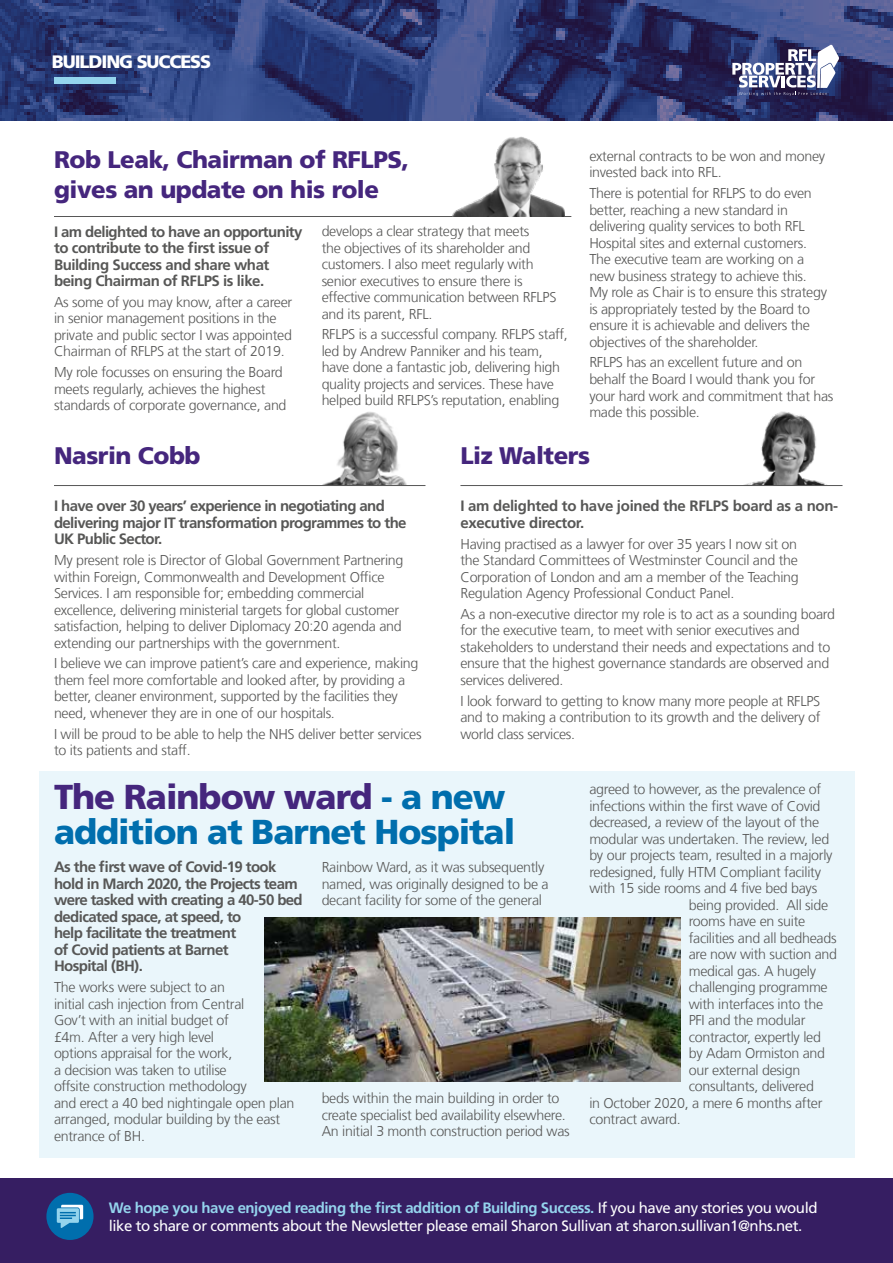
<style>
.page{position:relative;width:893px;height:1263px;background:#fff}
.page>*{position:absolute;margin:0;border:0;box-sizing:border-box;transform-origin:0 0}
.t1{font:900 34.65px/34px "Frutiger LT Com";letter-spacing:-.03em;color:#006ead}
.t2{font:900 24px/29.5px "Frutiger LT Com";letter-spacing:-.02em;color:#45267d}
.t3{font:900 18px "Frutiger LT Com";letter-spacing:-.06em;color:#fff}
.t4{font:700 15px/16.5px "Frutiger LT Com";letter-spacing:-.04em;color:#575756}
.t5{font:15px/18px "Frutiger LT Com";letter-spacing:-.03em;color:#fff}
.t6{font:700 15px/16.5px "Frutiger LT Com";letter-spacing:-.02em;color:#575756}
.t7{font:300 14.25px/16.5px "Frutiger LT Com";letter-spacing:-.02em;color:#575756}
.s1{color:#45267d}
.s2{font-weight:700;color:#94d4ed}
</style>
<div class="page">
<img style="left:744px;top:411px;width:83px;height:74px">
<img style="left:322px;top:412px;width:85px;height:73px">
<div style="left:40px;top:771px;width:815px;height:386px;background:#eaf6fb"></div>
<div style="left:0;top:1179px;width:893px;height:84px;background:#361e62"></div>
<img style="left:0;top:0;width:893px;height:120px">
<div style="left:54px;top:77px;width:62px;height:6px;background:#94d4ed"></div>
<svg style="left:732px;top:45px;width:107px;height:51px"></svg>
<hr style="left:54px;top:216px;width:517px;height:1px;background:#575757">
<hr style="left:54px;top:485px;width:371px;height:1px;background:#575757">
<hr style="left:460px;top:485px;width:382px;height:1px;background:#575757">
<img style="left:452px;top:136px;width:113px;height:80px">
<div style="left:46px;top:1193px;width:48px;height:47px;background:#006ead;border-radius:50%"></div>
<svg style="left:57px;top:1205px;width:26px;height:23px"></svg>
<img style="left:265px;top:917px;width:415px;height:164px">
<p class="t3" style="left:52px;top:50px;width:161px">BUILDING SUCCESS</p>
<h2 class="t2" style="left:54px;top:145px;width:357px">Rob Leak, Chairman of RFLPS, gives an update on his role</h2>
<p class="t4" style="left:54px;top:223px;width:250px">I am delighted to have an opportunity to contribute to the first issue of Building Success and share what being Chairman of RFLPS is like.</p>
<p class="t7" style="left:54px;top:294px;width:240px">As some of you may know, after a career in senior management positions in the private and public sector I was appointed Chairman of RFLPS at the start of 2019.</p>
<p class="t7" style="left:54px;top:364px;width:234px">My role focusses on ensuring the Board meets regularly, achieves the highest standards of corporate governance, and</p>
<p class="t7" style="left:322px;top:223px;width:236px">develops a clear strategy that meets<br>the objectives of its shareholder and customers. I also meet regularly with senior executives to ensure there is effective communication between RFLPS and its parent, RFL.</p>
<p class="t7" style="left:322px;top:326px;width:248px">RFLPS is a successful company. RFLPS staff, led by Andrew Panniker and his team, have done a fantastic job, delivering high quality projects and services. These have helped build RFLPS’s reputation, enabling</p>
<p class="t7" style="left:589px;top:148px;width:237px">external contracts to be won and money invested back into RFL.</p>
<p class="t7" style="left:589px;top:185px;width:239px">There is potential for RFLPS to do even better, reaching a new standard in delivering quality services to both RFL Hospital sites and external customers.<br>The executive team are working on a new business strategy to achieve this.<br>My role as Chair is to ensure this strategy is appropriately tested by the Board to ensure it is achievable and delivers the objectives of the shareholder.</p>
<p class="t7" style="left:589px;top:354px;width:246px">RFLPS has an excellent future and on behalf the Board I would thank you for your hard work and commitment that has made this possible.</p>
<h2 class="t2" style="left:54px;top:441px;width:148px">Nasrin Cobb</h2>
<h2 class="t2" style="left:460px;top:441px;width:131px">Liz Walters</h2>
<p class="t4" style="left:54px;top:498px;width:354px">I have over 30 years’ experience in negotiating and delivering major IT transformation programmes to the<br>UK Public Sector.</p>
<p class="t7" style="left:54px;top:552px;width:351px">My present role is Director of Global Government Partnering within Foreign, Commonwealth and Development Office Services. I am responsible for; embedding commercial excellence, delivering ministerial targets for global customer satisfaction, helping to deliver Diplomacy 20:20 agenda and extending our partnerships with the government.</p>
<p class="t7" style="left:54px;top:655px;width:366px">I believe we can improve patient’s care and experience, making them feel more comfortable and looked after, by providing a better, cleaner environment, supported by the facilities they need, whenever they are in one of our hospitals.</p>
<p class="t7" style="left:54px;top:725px;width:369px">I will be proud to be able to help the NHS deliver better services to its patients and staff.</p>
<p class="t6" style="left:460px;top:498px;width:379px">I am delighted to have joined the RFLPS board as a non&shy;executive director.</p>
<p class="t7" style="left:460px;top:535px;width:340px">Having practised as a lawyer for over 35 years I now sit on the Standard Committees of Westminster Council and the Corporation of London and am a member of the Teaching Regulation Agency Professional Conduct Panel.</p>
<p class="t7" style="left:460px;top:606px;width:376px">As a non-executive director my role is to act as a sounding board for the executive team, to meet with senior executives and stakeholders to understand their needs and expectations and to ensure that the highest governance standards are observed and services delivered.</p>
<p class="t7" style="left:460px;top:692px;width:362px;text-align:justify">I look forward to getting to know many more people at RFLPS and to making a contribution to its growth and the delivery of world class services.</p>
<h1 class="t1" style="left:54px;top:780px;width:463px"><span class="s1">The Rainbow ward</span> - a new addition at Barnet Hospital</h1>
<p class="t4" style="left:54px;top:859px;width:250px">As the first wave of Covid-19 took hold in March 2020, the Projects team were tasked with creating a 40-50 bed dedicated space, at speed, to<br>help facilitate the treatment<br>of Covid patients at Barnet<br>Hospital (BH).</p>
<p class="t7" style="left:54px;top:979px;width:242px">The works were subject to an<br>initial cash injection from Central<br>Gov’t with an initial budget of<br>£4m. After a very high level<br>options appraisal for the work,<br>a decision was taken to utilise<br>offsite construction methodology<br>and erect a 40 bed nightingale open plan arranged, modular building by the east entrance of BH.</p>
<p class="t7" style="left:322px;top:859px;width:229px">Rainbow Ward, as it was subsequently named, was originally designed to be a decant facility for some of the general</p>
<p class="t7" style="left:322px;top:1090px;width:250px">beds within the main building in order to create specialist bed availability elsewhere.<br>An initial 3 month construction period was</p>
<p class="t7" style="left:589px;top:781px;width:234px">agreed to however, as the prevalence of</p>
<p class="t7" style="left:589px;top:798px;width:233px">infections within the first wave of Covid</p>
<p class="t7" style="left:589px;top:814px;width:231px">decreased, a review of the layout of the</p>
<p class="t7" style="left:589px;top:831px;width:241px">modular was undertaken. The review, led</p>
<p class="t7" style="left:589px;top:847px;width:245px">by our projects team, resulted in a majorly</p>
<p class="t7" style="left:589px;top:864px;width:233px">redesigned, fully HTM Compliant facility</p>
<p class="t7" style="left:589px;top:880px;width:229px">with 15 side rooms and 4 five bed bays</p>
<p class="t7" style="left:689px;top:897px;width:141px">being provided. All side</p>
<p class="t7" style="left:689px;top:913px;width:118px">rooms have en suite</p>
<p class="t7" style="left:689px;top:930px;width:149px">facilities and all bedheads</p>
<p class="t7" style="left:689px;top:946px;width:150px">are now with suction and</p>
<p class="t7" style="left:689px;top:963px;width:129px">medical gas. A hugely</p>
<p class="t7" style="left:689px;top:979px;width:140px">challenging programme</p>
<p class="t7" style="left:689px;top:996px;width:136px">with interfaces into the</p>
<p class="t7" style="left:689px;top:1012px;width:118px">PFI and the modular</p>
<p class="t7" style="left:689px;top:1029px;width:134px">contractor, expertly led</p>
<p class="t7" style="left:689px;top:1045px;width:138px">by Adam Ormiston and</p>
<p class="t7" style="left:689px;top:1062px;width:113px">our external design</p>
<p class="t7" style="left:689px;top:1078px;width:127px">consultants, delivered</p>
<p class="t7" style="left:589px;top:1095px;width:235px">in October 2020, a mere 6 months after</p>
<p class="t7" style="left:589px;top:1111px;width:93px">contract award.</p>
<p class="t5" style="left:109px;top:1199px;width:710px"><span class="s2">We hope you have enjoyed reading the first addition of Building Success.</span> If you have any stories you would like to share or comments about the Newsletter please email Sharon Sullivan at sharon.sullivan1@nhs.net.</p>
</div>
